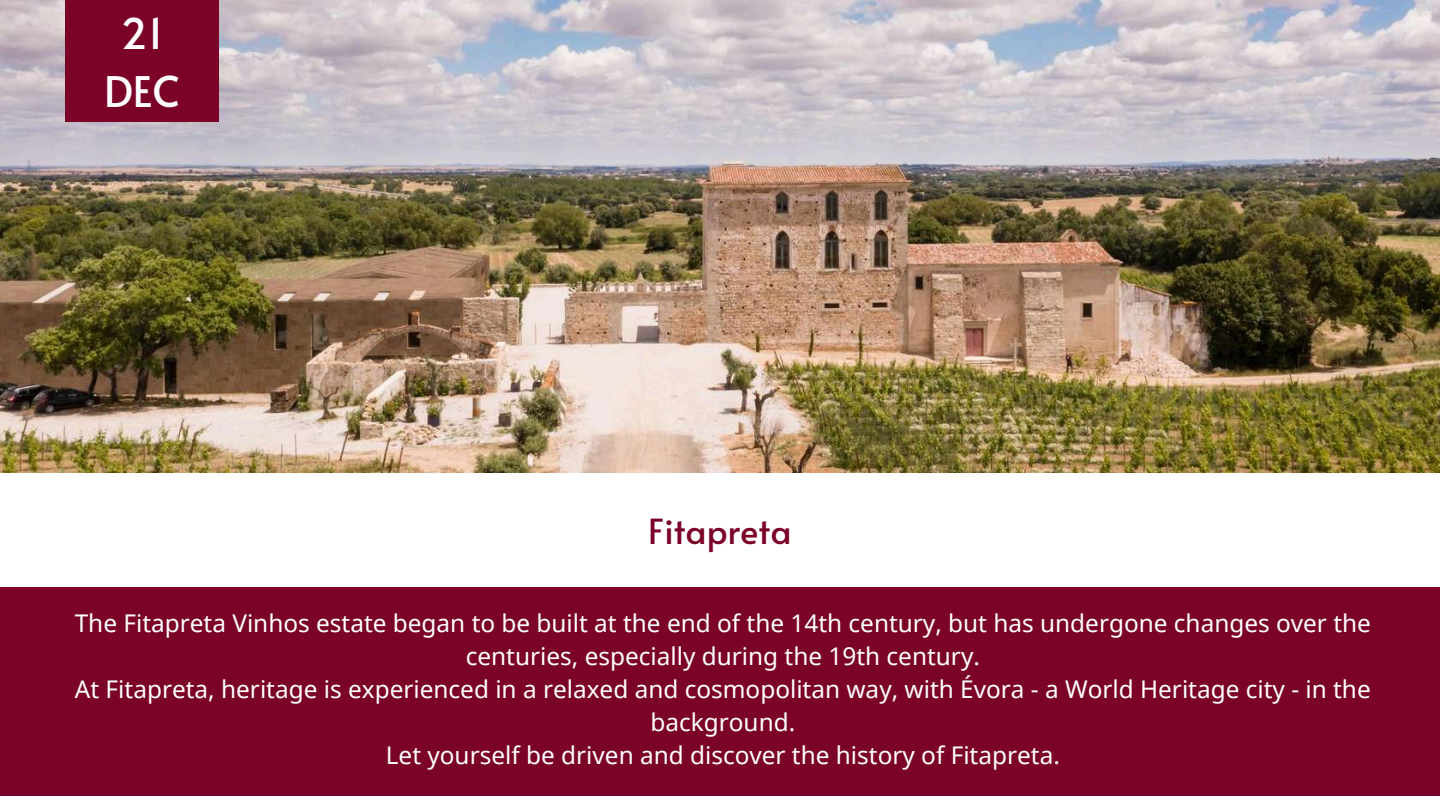
<style>
.page{position:relative;width:1440px;height:810px;background:#fff}
.page>*{position:absolute;margin:0;border:0;box-sizing:border-box;transform-origin:0 0}
.t1{font:42.1px/58.7px "Alata";color:#fff;text-align:center}
.t2{font:34.5px "Alata";color:#7b0327}
.t3{font:24.4px/33.2px "Noto Sans";color:#fff;text-align:center}
</style>
<div class="page">
<div style="left:0;top:587px;width:1440px;height:209px;background:#7b0327"></div>
<img style="left:0;top:0;width:1440px;height:472px">
<div style="left:65px;top:0;width:153px;height:122px;background:#7b0327"></div>
<h1 class="t1" style="left:104px;top:2px;width:77px">21<br>DEC</h1>
<h2 class="t2" style="left:648px;top:506px;width:145px">Fitapreta</h2>
<p class="t3" style="left:75px;top:605px;width:1298px">The Fitapreta Vinhos estate began to be built at the end of the 14th century, but has undergone changes over the centuries, especially during the 19th century.<br>At Fitapreta, heritage is experienced in a relaxed and cosmopolitan way, with Évora - a World Heritage city - in the background.<br>Let yourself be driven and discover the history of Fitapreta.</p>
</div>
